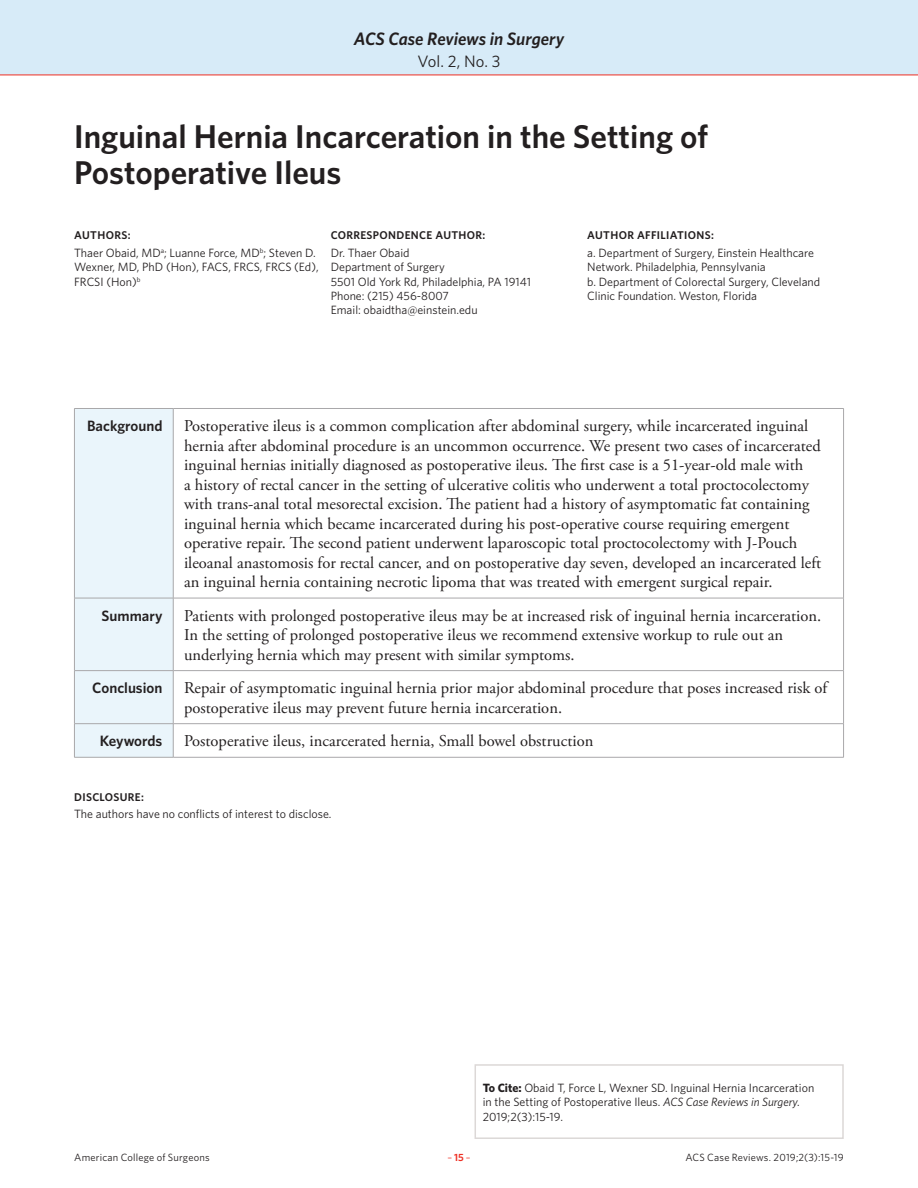
<style>
.page{position:relative;width:918px;height:1188px;background:#fff}
.page>*{position:absolute;margin:0;border:0;box-sizing:border-box;transform-origin:0 0}
.Article_Title{font:600 33px/36px "Whitney";color:#231f20}
.t1{font:italic 600 18px "Whitney";letter-spacing:-.005em;color:#231f20}
.Chart_Body{font:16.5px/19.5px "Adobe Garamond Pro";color:#231f20}
.t2{font:16.5px "Whitney";color:#231f20}
.Chart_Head{font:600 15px "Whitney";color:#231f20}
.Authors_Body{font:12px/14.4px "Whitney";color:#231f20}
.Authors_Head{font:600 11.25px "Whitney";letter-spacing:.03em;color:#231f20}
.t3{font:10.5px "Whitney";letter-spacing:.015em;color:#231f20}
.t4{font:10.5px "Whitney";color:#ee2e22}
.s1{font-weight:700}
.s2{font-style:italic}
.s3{font-weight:600}
</style>
<div class="page">
<div style="left:0;top:0;width:918px;height:75px;background:#d7ebf8"></div>
<hr style="left:0;top:75px;width:918px;height:1px;background:#ee2e22">
<div style="left:75px;top:409px;width:98px;height:348px;background:#eaf5fb"></div>
<hr style="left:74px;top:408px;width:99px;height:1px;background:#a9a8aa">
<hr style="left:74px;top:409px;width:1px;height:189px;background:#a9a8aa">
<hr style="left:173px;top:408px;width:671px;height:1px;background:#a9a8aa">
<hr style="left:173px;top:409px;width:1px;height:189px;background:#a9a8aa">
<hr style="left:843px;top:409px;width:1px;height:189px;background:#a9a8aa">
<hr style="left:74px;top:598px;width:99px;height:1px;background:#a9a8aa">
<hr style="left:74px;top:598px;width:1px;height:72px;background:#a9a8aa">
<hr style="left:173px;top:598px;width:671px;height:1px;background:#a9a8aa">
<hr style="left:173px;top:598px;width:1px;height:72px;background:#a9a8aa">
<hr style="left:843px;top:598px;width:1px;height:72px;background:#a9a8aa">
<hr style="left:74px;top:670px;width:99px;height:1px;background:#a9a8aa">
<hr style="left:74px;top:671px;width:1px;height:52px;background:#a9a8aa">
<hr style="left:173px;top:670px;width:671px;height:1px;background:#a9a8aa">
<hr style="left:173px;top:671px;width:1px;height:52px;background:#a9a8aa">
<hr style="left:843px;top:671px;width:1px;height:52px;background:#a9a8aa">
<hr style="left:74px;top:723px;width:99px;height:1px;background:#a9a8aa">
<hr style="left:74px;top:724px;width:1px;height:33px;background:#a9a8aa">
<hr style="left:173px;top:723px;width:671px;height:1px;background:#a9a8aa">
<hr style="left:173px;top:724px;width:1px;height:33px;background:#a9a8aa">
<hr style="left:843px;top:724px;width:1px;height:33px;background:#a9a8aa">
<hr style="left:74px;top:757px;width:99px;height:1px;background:#a9a8aa">
<hr style="left:173px;top:757px;width:671px;height:1px;background:#a9a8aa">
<div style="left:475px;top:1064px;width:369px;height:75px;border:2px solid #dcd8d7"></div>
<p class="t1" style="left:354px;top:26px;width:212px">ACS Case Reviews in Surgery</p>
<p class="t2" style="left:418px;top:50px;width:84px">Vol. 2, No. 3</p>
<p class="Article_Title" style="left:74px;top:118px;width:636px">Inguinal Hernia Incarceration in the Setting of<br>Postoperative Ileus</p>
<p class="Authors_Head" style="left:74px;top:228px;width:58px">AUTHORS:</p>
<p class="Authors_Head" style="left:331px;top:228px;width:156px">CORRESPONDENCE AUTHOR:</p>
<p class="Authors_Head" style="left:587px;top:228px;width:128px">AUTHOR AFFILIATIONS:</p>
<p class="Authors_Body" style="left:74px;top:245px;width:246px">Thaer Obaid, MD<sup>a</sup>; Luanne Force, MD<sup>b</sup>; Steven D.<br>Wexner, MD, PhD (Hon), FACS, FRCS, FRCS (Ed),<br>FRCSI (Hon)<sup>b</sup></p>
<p class="Authors_Body" style="left:331px;top:245px;width:80px">Dr. Thaer Obaid</p>
<p class="Authors_Body" style="left:587px;top:245px;width:228px">a. Department of Surgery, Einstein Healthcare<br>Network. Philadelphia, Pennsylvania</p>
<p class="Authors_Body" style="left:587px;top:274px;width:235px">b. Department of Colorectal Surgery, Cleveland<br>Clinic Foundation. Weston, Florida</p>
<p class="Authors_Body" style="left:331px;top:259px;width:116px">Department of Surgery</p>
<p class="Authors_Body" style="left:331px;top:274px;width:202px">5501 Old York Rd, Philadelphia, PA 19141</p>
<p class="Authors_Body" style="left:331px;top:288px;width:120px">Phone: (215) 456-8007</p>
<p class="Authors_Body" style="left:331px;top:303px;width:148px">Email: obaidtha@einstein.edu</p>
<p class="Chart_Head" style="left:87px;top:416px;width:77px">Background</p>
<p class="Chart_Body" style="left:184px;top:417px;width:639px">Postoperative ileus is a common complication after abdominal surgery, while incarcerated inguinal hernia after abdominal procedure is an uncommon occurrence. We present two cases of incarcerated inguinal hernias initially diagnosed as postoperative ileus. The first case is a 51-year-old male with<br>a history of rectal cancer in the setting of ulcerative colitis who underwent a total proctocolectomy with trans-anal total mesorectal excision. The patient had a history of asymptomatic fat containing inguinal hernia which became incarcerated during his post-operative course requiring emergent operative repair. The second patient underwent laparoscopic total proctocolectomy with J-Pouch ileoanal anastomosis for rectal cancer, and on postoperative day seven, developed an incarcerated left an inguinal hernia containing necrotic lipoma that was treated with emergent surgical repair.</p>
<p class="Chart_Head" style="left:102px;top:606px;width:62px">Summary</p>
<p class="Chart_Body" style="left:184px;top:606px;width:639px">Patients with prolonged postoperative ileus may be at increased risk of inguinal hernia incarceration.<br>In the setting of prolonged postoperative ileus we recommend extensive workup to rule out an underlying hernia which may present with similar symptoms.</p>
<p class="Chart_Head" style="left:92px;top:678px;width:72px">Conclusion</p>
<p class="Chart_Body" style="left:184px;top:679px;width:645px">Repair of asymptomatic inguinal hernia prior major abdominal procedure that poses increased risk of postoperative ileus may prevent future hernia incarceration.</p>
<p class="Chart_Head" style="left:100px;top:731px;width:64px">Keywords</p>
<p class="Chart_Body" style="left:184px;top:732px;width:411px">Postoperative ileus, incarcerated hernia, Small bowel obstruction</p>
<p class="Authors_Head" style="left:74px;top:790px;width:71px">DISCLOSURE:</p>
<p class="Authors_Body" style="left:74px;top:807px;width:259px">The authors have no conflicts of interest to disclose.</p>
<p class="Authors_Body" style="left:483px;top:1080px;width:333px"><span class="s1">To Cite:</span> Obaid T, Force L, Wexner SD. Inguinal Hernia Incarceration in the Setting of Postoperative Ileus. <span class="s2">ACS Case Reviews in Surgery.<br></span>2019;2(3):15-19.</p>
<p class="t3" style="left:74px;top:1150px;width:137px">American College of Surgeons</p>
<p class="t4" style="left:447px;top:1150px;width:25px">–<span class="s3">15</span>–</p>
<p class="t3" style="left:685px;top:1150px;width:160px">ACS Case Reviews. 2019;2(3):15-19</p>
</div>
